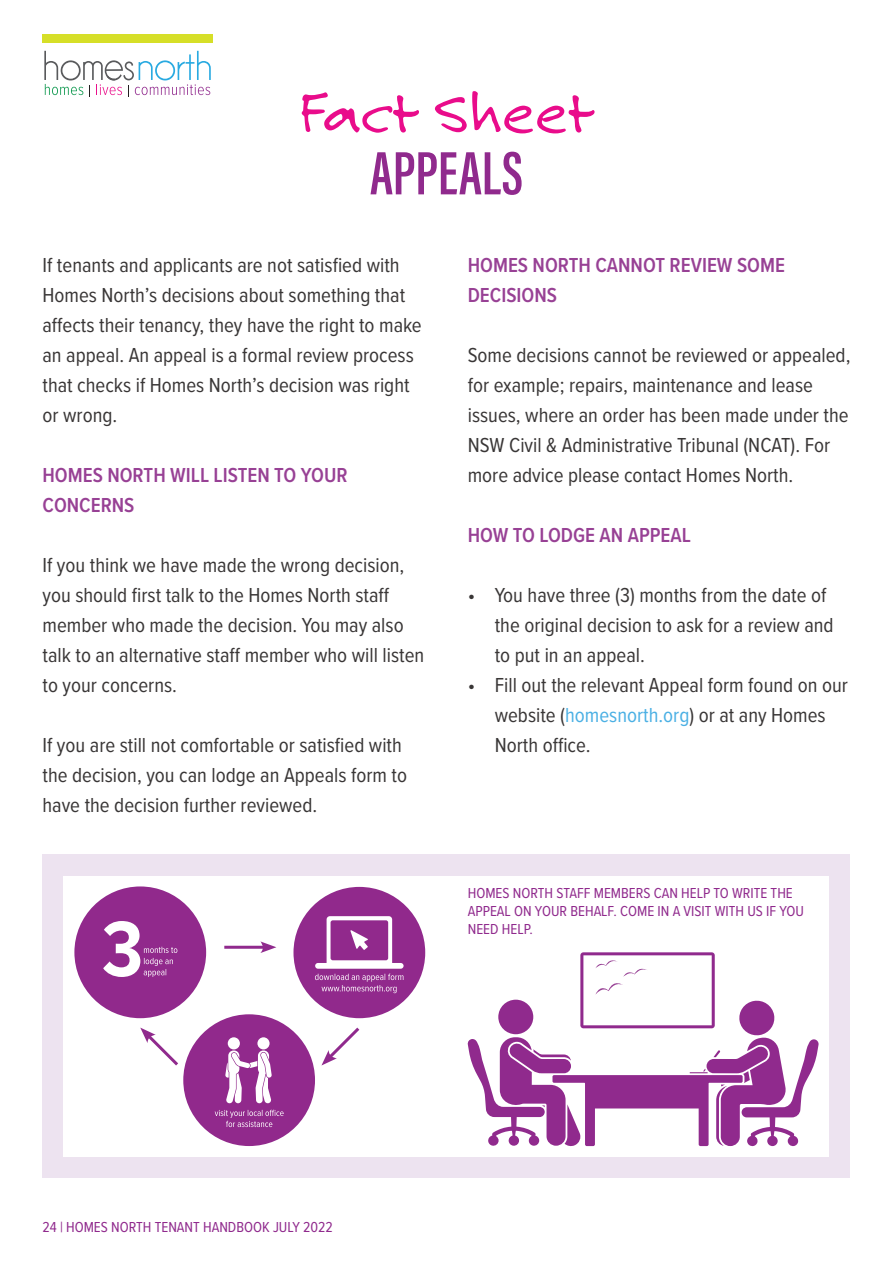
<style>
.page{position:relative;width:893px;height:1263px;background:#fff}
.page>*{position:absolute;margin:0;border:0;box-sizing:border-box;transform-origin:0 0}
.t1{font:63px "Felt Tip Roman";color:#e90c8b}
.t2{font:600 63px "Acumin Pro Extra Cond";color:#902a8d}
.t3{font:21px/30px "Proxima Nova Cond";color:#393636}
.t4{font:600 21px/30px "Proxima Nova Cond";color:#984195}
.t5{font:15px/18px "Proxima Nova Cond";color:#902a8d}
.s1{color:#4bb0e4}
</style>
<div class="page">
<div style="left:43px;top:34px;width:170px;height:9px;background:#d6df28"></div>
<svg style="left:44px;top:51px;width:167px;height:46px"></svg>
<div style="left:43px;top:854px;width:807px;height:324px;background:#ede3f0"></div>
<div style="left:64px;top:876px;width:765px;height:281px;background:#fff"></div>
<div style="left:74px;top:886px;width:132px;height:132px;background:#91298c;border-radius:50%"></div>
<svg style="left:103px;top:921px;width:74px;height:56px"></svg>
<svg style="left:293px;top:887px;width:132px;height:131px"></svg>
<div style="left:183px;top:1014px;width:132px;height:132px;background:#91298c;border-radius:50%"></div>
<div style="left:228px;top:1037px;width:12px;height:12px;background:#fff;border-radius:50%"></div>
<div style="left:257px;top:1037px;width:13px;height:12px;background:#fff;border-radius:50%"></div>
<svg style="left:225px;top:1050px;width:47px;height:53px"></svg>
<svg style="left:215px;top:1110px;width:69px;height:17px"></svg>
<svg style="left:467px;top:952px;width:352px;height:195px"></svg>
<hr style="left:224px;top:946px;width:42px;height:3px;background:#902a8d">
<svg style="left:260px;top:941px;width:16px;height:12px"></svg>
<svg style="left:321px;top:1027px;width:39px;height:38px"></svg>
<svg style="left:140px;top:1027px;width:38px;height:39px"></svg>
<h1 class="t1" style="left:299px;top:71px;width:296px">Fact Sheet</h1>
<h1 class="t2" style="left:370px;top:135px;width:154px">APPEALS</h1>
<p class="t3" style="left:43px;top:249px;width:381px">If tenants and applicants are not satisfied with Homes North’s decisions about something that affects their tenancy, they have the right to make an appeal. An appeal is a formal review process that checks if Homes North’s decision was right or wrong.</p>
<p class="t4" style="left:43px;top:459px;width:307px">HOMES NORTH WILL LISTEN TO YOUR<br>CONCERNS</p>
<p class="t3" style="left:43px;top:549px;width:383px">If you think we have made the wrong decision, you should first talk to the Homes North staff member who made the decision. You may also talk to an alternative staff member who will listen to your concerns.</p>
<p class="t3" style="left:43px;top:729px;width:366px">If you are still not comfortable or satisfied with the decision, you can lodge an Appeals form to have the decision further reviewed.</p>
<p class="t4" style="left:468px;top:249px;width:319px">HOMES NORTH CANNOT REVIEW SOME<br>DECISIONS</p>
<p class="t3" style="left:468px;top:339px;width:384px">Some decisions cannot be reviewed or appealed, for example; repairs, maintenance and lease issues, where an order has been made under the NSW Civil &amp; Administrative Tribunal (NCAT). For more advice please contact Homes North.</p>
<p class="t4" style="left:468px;top:519px;width:225px">HOW TO LODGE AN APPEAL</p>
<p class="t3" style="left:495px;top:579px;width:340px;text-indent:-27px">• You have three (3) months from the date of the original decision to ask for a review and to put in an appeal.</p>
<p class="t3" style="left:495px;top:669px;width:355px;text-indent:-27px">• Fill out the relevant Appeal form found on our website (<span class="s1">homesnorth.org</span>) or at any Homes<br>North office.</p>
<p class="t5" style="left:468px;top:884px;width:338px">HOMES NORTH STAFF MEMBERS CAN HELP TO WRITE THE<br>APPEAL ON YOUR BEHALF. COME IN A VISIT WITH US IF YOU<br>NEED HELP.</p>
<p class="t5" style="left:43px;top:1218px;width:292px">24 | HOMES NORTH TENANT HANDBOOK JULY 2022</p>
</div>
